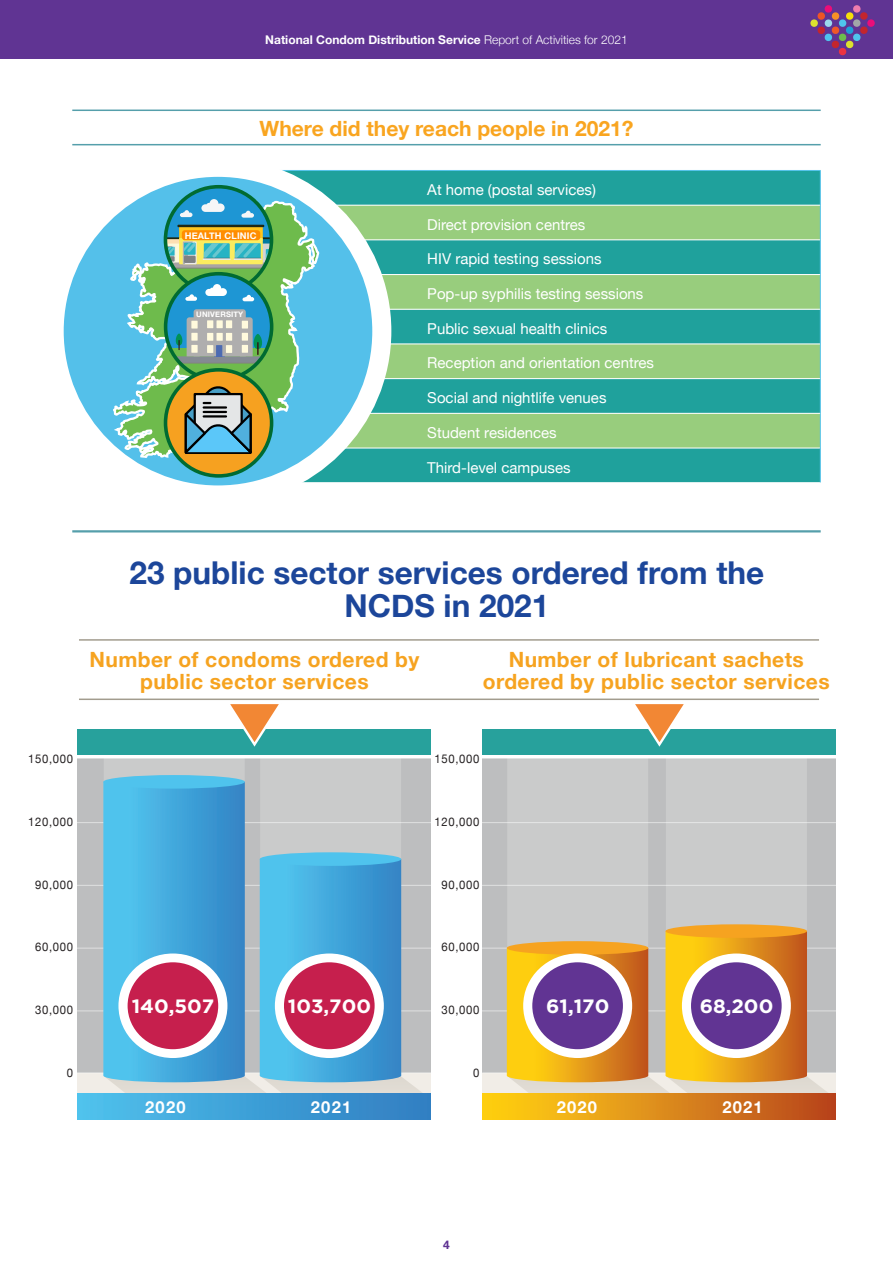
<style>
.page{position:relative;width:893px;height:1263px;background:#fff}
.page>*{position:absolute;margin:0;border:0;box-sizing:border-box;transform-origin:0 0}
.Heading_3{font:700 31.5px "Helvetica Neue";color:#1c469a}
.t1{font:700 21px/22.2px "Helvetica Neue";letter-spacing:.02em;color:#f6a320;text-align:center}
.Heading_3-2{font:700 21px "Helvetica Neue";color:#f9a520}
.t2{font:700 19.35px "Gotham HTF";color:#fff;scale:1.04 1}
.t3{font:700 16.5px "Helvetica Neue";letter-spacing:.075em;color:#fff}
.Heading_3-3{font:15px "Helvetica Neue";color:#fff}
.t4{font:12px "Helvetica Neue";letter-spacing:.06em;color:#231f20;scale:.94 1}
.t5{font:700 12px "Helvetica Neue";color:#fff}
.t6{font:700 12px "Univers";color:#603493}
.t7{font:700 9.15px "Helvetica Neue";letter-spacing:.02em;color:#fff}
.t8{font:700 7.65px "Helvetica Neue";letter-spacing:.02em;color:#fff}
.s1{font-weight:300}
</style>
<div class="page">
<div style="left:0;top:0;width:893px;height:58px;background:#603493"></div>
<svg style="left:810px;top:5px;width:65px;height:51px"></svg>
<hr style="left:72px;top:144px;width:749px;height:1px;background:#559fab">
<hr style="left:72px;top:110px;width:749px;height:1px;background:#559fab">
<hr style="left:72px;top:530px;width:749px;height:2px;background:#559fab">
<div style="left:295px;top:171px;width:525px;height:311px;background:#1fa19c"></div>
<svg style="left:320px;top:206px;width:500px;height:242px;background:#67bb8c"></svg>
<hr style="left:214px;top:170px;width:607px;height:1px;background:#55c3eb">
<hr style="left:820px;top:171px;width:1px;height:34px;background:#55c3eb">
<hr style="left:820px;top:205px;width:1px;height:35px;background:#55c3eb">
<hr style="left:820px;top:240px;width:1px;height:35px;background:#55c3eb">
<hr style="left:820px;top:275px;width:1px;height:34px;background:#55c3eb">
<hr style="left:820px;top:309px;width:1px;height:35px;background:#55c3eb">
<hr style="left:820px;top:344px;width:1px;height:35px;background:#55c3eb">
<hr style="left:820px;top:379px;width:1px;height:34px;background:#55c3eb">
<hr style="left:820px;top:413px;width:1px;height:35px;background:#55c3eb">
<hr style="left:215px;top:205px;width:605px;height:1px;background:#fff">
<hr style="left:215px;top:239px;width:605px;height:1px;background:#fff">
<hr style="left:215px;top:274px;width:605px;height:1px;background:#fff">
<hr style="left:215px;top:309px;width:605px;height:1px;background:#fff">
<hr style="left:215px;top:344px;width:605px;height:1px;background:#fff">
<hr style="left:215px;top:378px;width:605px;height:1px;background:#fff">
<hr style="left:215px;top:413px;width:605px;height:1px;background:#fff">
<hr style="left:215px;top:448px;width:605px;height:1px;background:#fff">
<hr style="left:820px;top:448px;width:1px;height:34px;background:#55c3eb">
<div style="left:45px;top:158px;width:346px;height:346px;border:38px solid #fff;border-radius:50%"></div>
<div style="left:64px;top:177px;width:308px;height:308px;background:#54c0ea;border-radius:50%"></div>
<svg style="left:113px;top:158px;width:207px;height:301px"></svg>
<div style="left:166px;top:274px;width:106px;height:106px;background:#1e96d4;border-radius:53px"></div>
<svg style="left:166px;top:348px;width:106px;height:32px"></svg>
<svg style="left:165px;top:187px;width:107px;height:114px"></svg>
<div style="left:164px;top:272px;width:109px;height:110px;border:4px solid #006b31;border-radius:50%"></div>
<div style="left:166px;top:370px;width:106px;height:106px;background:#f6a120;border-radius:50%"></div>
<div style="left:164px;top:368px;width:109px;height:110px;border:4px solid #006b31;border-radius:50%"></div>
<svg style="left:183px;top:383px;width:71px;height:71px"></svg>
<hr style="left:204px;top:406px;width:22px;height:3px;background:#000">
<hr style="left:204px;top:411px;width:22px;height:2px;background:#000">
<hr style="left:204px;top:415px;width:22px;height:3px;background:#000">
<svg style="left:171px;top:309px;width:99px;height:54px"></svg>
<div style="left:482px;top:739px;width:354px;height:338px;background:#bdbebf"></div>
<div style="left:666px;top:758px;width:141px;height:172px;background:#cacbcb"></div>
<div style="left:77px;top:739px;width:354px;height:338px;background:#bdbebf"></div>
<div style="left:260px;top:758px;width:141px;height:24px;background:#cacbcb"></div>
<div style="left:77px;top:1073px;width:354px;height:29px;background:#f1ede7"></div>
<svg style="left:104px;top:758px;width:141px;height:23px;fill:#cacbcb"></svg>
<div style="left:73px;top:725px;width:361px;height:33px;border:7px solid #fff"></div>
<div style="left:77px;top:729px;width:354px;height:26px;background:#27a19c"></div>
<svg style="left:224px;top:704px;width:60px;height:43px"></svg>
<div style="left:482px;top:1073px;width:354px;height:29px;background:#f1ede7"></div>
<div style="left:507px;top:758px;width:141px;height:173px;background:#cacbcb"></div>
<div style="left:478px;top:725px;width:361px;height:33px;border:7px solid #fff"></div>
<div style="left:482px;top:729px;width:354px;height:26px;background:#27a19c"></div>
<svg style="left:628px;top:704px;width:61px;height:43px"></svg>
<hr style="left:79px;top:698px;width:740px;height:2px;background:#a29c8e">
<hr style="left:79px;top:639px;width:740px;height:2px;background:#a29c8e">
<div style="left:77px;top:1093px;width:354px;height:27px;background:linear-gradient(to right,#4fc2ec,#2f7dc1)"></div>
<div style="left:482px;top:1093px;width:354px;height:27px;background:linear-gradient(to right,#ffd514,#b8441f)"></div>
<hr style="left:77px;top:1010px;width:355px;height:1px;background:#fff">
<hr style="left:77px;top:1072px;width:355px;height:1px;background:#fff">
<hr style="left:77px;top:947px;width:355px;height:2px;background:#fff">
<hr style="left:77px;top:885px;width:355px;height:1px;background:#fff">
<hr style="left:77px;top:822px;width:355px;height:1px;background:#fff">
<hr style="left:481px;top:1010px;width:355px;height:1px;background:#fff">
<hr style="left:482px;top:1072px;width:355px;height:1px;background:#fff">
<hr style="left:481px;top:947px;width:355px;height:2px;background:#fff">
<hr style="left:481px;top:885px;width:355px;height:1px;background:#fff">
<hr style="left:481px;top:822px;width:355px;height:1px;background:#fff">
<svg style="left:103px;top:782px;width:328px;height:319px"></svg>
<div style="left:103px;top:775px;width:142px;height:14px;background:#4fc3ed;border-radius:50%"></div>
<div style="left:118px;top:953px;width:109px;height:105px;background:#fff;border-radius:50%"></div>
<div style="left:128px;top:962px;width:90px;height:87px;background:#c61f4d;border-radius:50%"></div>
<svg style="left:507px;top:931px;width:329px;height:170px"></svg>
<div style="left:665px;top:924px;width:142px;height:14px;background:#f6a320;border-radius:50%"></div>
<div style="left:682px;top:953px;width:109px;height:105px;background:#fff;border-radius:50%"></div>
<div style="left:691px;top:962px;width:91px;height:87px;background:#613493;border-radius:50%"></div>
<p class="t5" style="left:265px;top:30px;width:364px">National Condom Distribution Service <span class="s1">Report of Activities for 2021</span></p>
<p class="Heading_3-2" style="left:260px;top:112px;width:375px">Where did they reach people in 2021?</p>
<p class="t7" style="left:185px;top:228px;width:73px">HEALTH CLINIC</p>
<p class="t8" style="left:196px;top:308px;width:49px">UNIVERSITY</p>
<p class="Heading_3-3" style="left:427px;top:179px;width:170px">At home (postal services)</p>
<p class="Heading_3-3" style="left:427px;top:213px;width:160px">Direct provision centres</p>
<p class="Heading_3-3" style="left:427px;top:248px;width:176px">HIV rapid testing sessions</p>
<p class="Heading_3-3" style="left:427px;top:283px;width:218px">Pop-up syphilis testing sessions</p>
<p class="Heading_3-3" style="left:427px;top:318px;width:182px">Public sexual health clinics</p>
<p class="Heading_3-3" style="left:427px;top:352px;width:228px">Reception and orientation centres</p>
<p class="Heading_3-3" style="left:427px;top:387px;width:181px">Social and nightlife venues</p>
<p class="Heading_3-3" style="left:427px;top:422px;width:131px">Student residences</p>
<p class="Heading_3-3" style="left:427px;top:456px;width:145px">Third-level campuses</p>
<p class="Heading_3" style="left:129px;top:548px;width:636px">23 public sector services ordered from the</p>
<p class="Heading_3" style="left:344px;top:581px;width:206px">NCDS in 2021</p>
<p class="t1" style="left:90px;top:649px;width:331px">Number of condoms ordered by public sector services</p>
<p class="t1" style="left:483px;top:649px;width:348px">Number of lubricant sachets ordered by public sector services</p>
<p class="t4" style="left:28px;top:750px;width:49px">150,000</p>
<p class="t4" style="left:435px;top:750px;width:49px">150,000</p>
<p class="t4" style="left:28px;top:813px;width:49px">120,000</p>
<p class="t4" style="left:435px;top:813px;width:49px">120,000</p>
<p class="t4" style="left:35px;top:875px;width:42px">90,000</p>
<p class="t4" style="left:442px;top:875px;width:42px">90,000</p>
<p class="t4" style="left:35px;top:938px;width:42px">60,000</p>
<p class="t4" style="left:442px;top:938px;width:42px">60,000</p>
<p class="t4" style="left:35px;top:1001px;width:42px">30,000</p>
<p class="t2" style="left:132px;top:995px;width:81px">140,507</p>
<p class="t2" style="left:288px;top:995px;width:82px">103,700</p>
<p class="t2" style="left:546px;top:995px;width:62px">61,170</p>
<p class="t2" style="left:700px;top:995px;width:72px">68,200</p>
<p class="t4" style="left:442px;top:1001px;width:42px">30,000</p>
<p class="t4" style="left:67px;top:1064px;width:8px">0</p>
<p class="t4" style="left:473px;top:1064px;width:8px">0</p>
<p class="t3" style="left:145px;top:1094px;width:42px">2020</p>
<p class="t3" style="left:311px;top:1094px;width:42px">2021</p>
<p class="t3" style="left:557px;top:1094px;width:42px">2020</p>
<p class="t3" style="left:722px;top:1094px;width:42px">2021</p>
<p class="t6" style="left:443px;top:1238px;width:8px">4</p>
</div>
